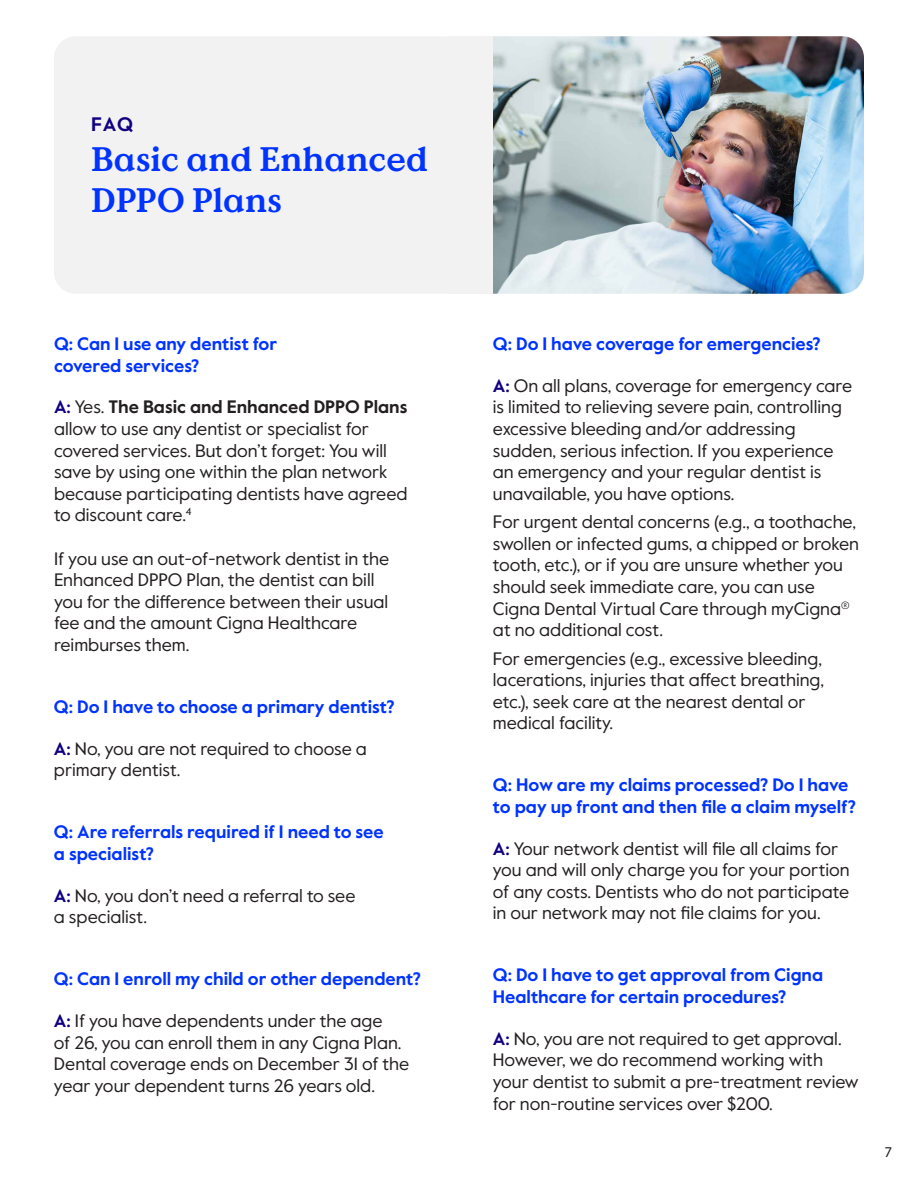
<style>
.page{position:relative;width:918px;height:1188px;background:#fff}
.page>*{position:absolute;margin:0;border:0;box-sizing:border-box;transform-origin:0 0}
.t1{font:700 33.9px/40.8px "Value Serif Pro";color:#03f}
.t2{font:700 19.5px "Value Sans Pro";color:#110081}
.t3{font:18px/21.6px "Value Sans Pro";color:#231f20}
.t4{font:700 18px/21.6px "Value Sans Pro";color:#03f}
.t5{font:15px "Myriad Pro";color:#231f20}
.s1{font-weight:700;color:#110081}
.s2{font-weight:700}
</style>
<div class="page">
<img style="left:493px;top:36px;width:371px;height:258px">
<div style="left:448px;top:36px;width:45px;height:258px;background:#f2f2f3"></div>
<div style="left:54px;top:36px;width:411px;height:258px;background:#f2f2f3;border-radius:22px"></div>
<p class="t2" style="left:91px;top:112px;width:43px">FAQ</p>
<h1 class="t1" style="left:91px;top:140px;width:338px">Basic and Enhanced<br>DPPO Plans</h1>
<p class="t4" style="left:54px;top:334px;width:225px">Q: Can I use any dentist for covered services?</p>
<p class="t3" style="left:54px;top:397px;width:355px"><span class="s1">A:</span> Yes. <span class="s2">The Basic and Enhanced DPPO Plans </span>allow to use any dentist or specialist for covered services. But don’t forget: You will save by using one within the plan network because participating dentists have agreed to discount care.<sup>4</sup></p>
<p class="t3" style="left:54px;top:548px;width:337px">If you use an out-of-network dentist in the Enhanced DPPO Plan, the dentist can bill you for the difference between their usual fee and the amount Cigna Healthcare reimburses them.</p>
<p class="t4" style="left:54px;top:697px;width:342px">Q: Do I have to choose a primary dentist?</p>
<p class="t3" style="left:54px;top:738px;width:314px"><span class="s1">A:</span> No, you are not required to choose a primary dentist.</p>
<p class="t4" style="left:54px;top:822px;width:331px">Q: Are referrals required if I need to see a specialist?</p>
<p class="t3" style="left:54px;top:885px;width:303px"><span class="s1">A:</span> No, you don’t need a referral to see a specialist.</p>
<p class="t4" style="left:54px;top:969px;width:368px">Q: Can I enroll my child or other dependent?</p>
<p class="t3" style="left:54px;top:1010px;width:357px"><span class="s1">A:</span> If you have dependents under the age<br>of 26, you can enroll them in any Cigna Plan.<br>Dental coverage ends on December 31 of the year your dependent turns 26 years old.</p>
<p class="t4" style="left:493px;top:334px;width:329px">Q: Do I have coverage for emergencies?</p>
<p class="t3" style="left:493px;top:375px;width:361px"><span class="s1">A:</span> On all plans, coverage for emergency care is limited to relieving severe pain, controlling excessive bleeding and/or addressing sudden, serious infection. If you experience an emergency and your regular dentist is unavailable, you have options.</p>
<p class="t3" style="left:493px;top:512px;width:368px">For urgent dental concerns (e.g., a toothache, swollen or infected gums, a chipped or broken tooth, etc.), or if you are unsure whether you should seek immediate care, you can use Cigna Dental Virtual Care through myCigna<sup>® </sup>at no additional cost.</p>
<p class="t3" style="left:493px;top:648px;width:333px">For emergencies (e.g., excessive bleeding, lacerations, injuries that affect breathing, etc.), seek care at the nearest dental or medical facility.</p>
<p class="t4" style="left:493px;top:775px;width:365px">Q: How are my claims processed? Do I have to pay up front and then file a claim myself?</p>
<p class="t3" style="left:493px;top:838px;width:358px"><span class="s1">A:</span> Your network dentist will file all claims for you and will only charge you for your portion of any costs. Dentists who do not participate in our network may not file claims for you.</p>
<p class="t4" style="left:493px;top:965px;width:332px">Q: Do I have to get approval from Cigna<br>Healthcare for certain procedures?</p>
<p class="t3" style="left:493px;top:1028px;width:367px"><span class="s1">A:</span> No, you are not required to get approval.<br>However, we do recommend working with your dentist to submit a pre-treatment review for non-routine services over $200.</p>
<p class="t5" style="left:884px;top:1142px;width:9px">7</p>
</div>
